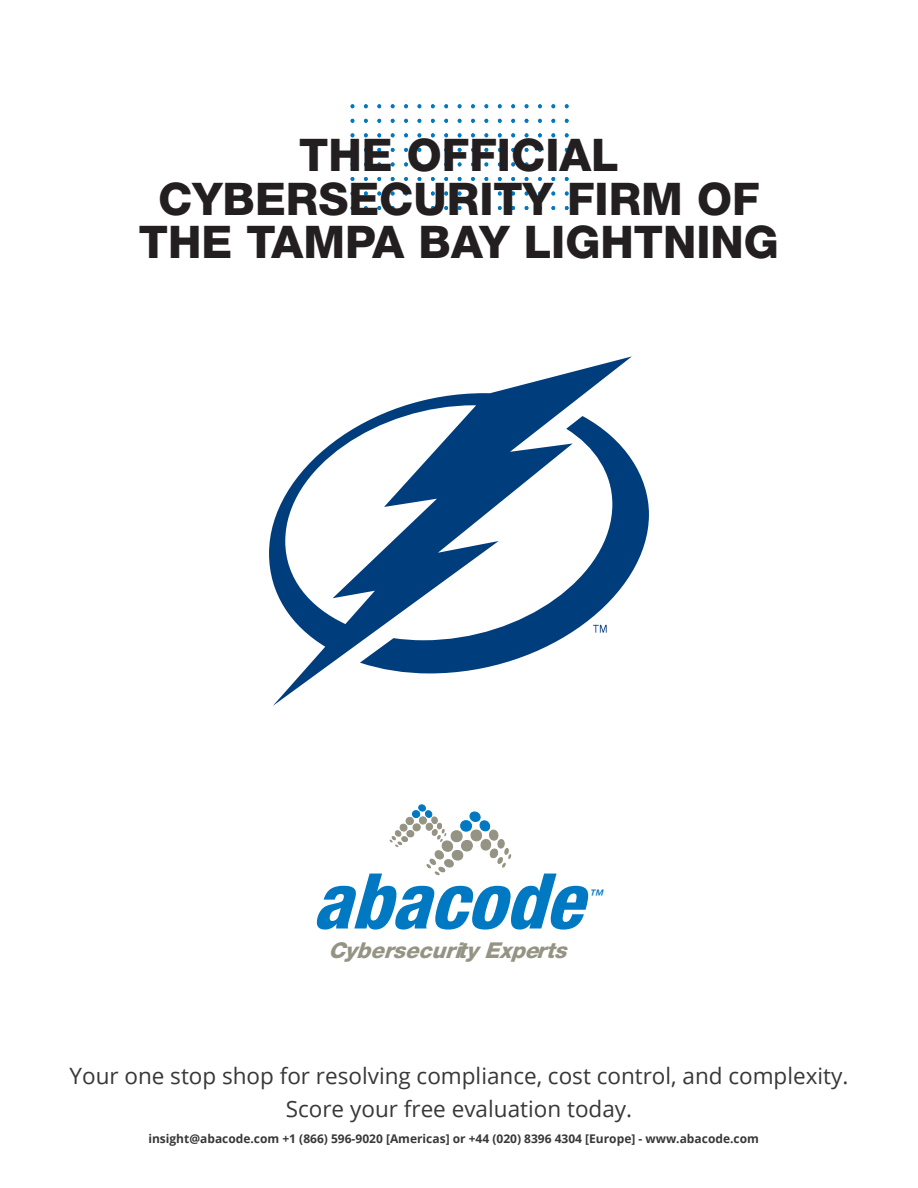
<style>
.page{position:relative;width:918px;height:1188px;background:#fff}
.page>*{position:absolute;margin:0;border:0;box-sizing:border-box;transform-origin:0 0}
.t1{font:italic 800 condensed 76.95px "Helvetica Neue LT Std";color:#0079c2}
.t2{font:800 45px/43.2px "Helvetica Neue LT Std";color:#231f20;text-align:center}
.t3{font:22.5px "Open Sans";color:#383839}
.t4{font:italic 800 21.9px "Helvetica Neue LT Std";color:#959383}
.t5{font:italic 500 condensed 14.7px "Helvetica Neue LT Std";color:#0079c2;scale:.95 1}
.t6{font:700 12px "Open Sans";color:#383839}
</style>
<div class="page">
<svg style="left:351px;top:104px;width:3px;height:4px"></svg>
<svg style="left:364px;top:104px;width:4px;height:4px"></svg>
<svg style="left:377px;top:104px;width:4px;height:4px"></svg>
<svg style="left:391px;top:104px;width:4px;height:4px"></svg>
<svg style="left:404px;top:104px;width:4px;height:4px"></svg>
<svg style="left:418px;top:104px;width:3px;height:4px"></svg>
<svg style="left:431px;top:104px;width:4px;height:4px"></svg>
<svg style="left:444px;top:104px;width:4px;height:4px"></svg>
<svg style="left:458px;top:104px;width:3px;height:4px"></svg>
<svg style="left:471px;top:104px;width:4px;height:4px"></svg>
<svg style="left:485px;top:104px;width:3px;height:4px"></svg>
<svg style="left:498px;top:104px;width:4px;height:4px"></svg>
<svg style="left:511px;top:104px;width:4px;height:4px"></svg>
<svg style="left:525px;top:104px;width:3px;height:4px"></svg>
<svg style="left:538px;top:104px;width:4px;height:4px"></svg>
<svg style="left:551px;top:104px;width:4px;height:4px"></svg>
<svg style="left:565px;top:104px;width:4px;height:4px"></svg>
<svg style="left:351px;top:119px;width:3px;height:4px"></svg>
<svg style="left:364px;top:119px;width:4px;height:4px"></svg>
<svg style="left:377px;top:119px;width:4px;height:4px"></svg>
<svg style="left:391px;top:119px;width:4px;height:4px"></svg>
<svg style="left:404px;top:119px;width:4px;height:4px"></svg>
<svg style="left:418px;top:119px;width:3px;height:4px"></svg>
<svg style="left:431px;top:119px;width:4px;height:4px"></svg>
<svg style="left:444px;top:119px;width:4px;height:4px"></svg>
<svg style="left:458px;top:119px;width:3px;height:4px"></svg>
<svg style="left:471px;top:119px;width:4px;height:4px"></svg>
<svg style="left:485px;top:119px;width:3px;height:4px"></svg>
<svg style="left:498px;top:119px;width:4px;height:4px"></svg>
<svg style="left:511px;top:119px;width:4px;height:4px"></svg>
<svg style="left:525px;top:119px;width:3px;height:4px"></svg>
<svg style="left:538px;top:119px;width:4px;height:4px"></svg>
<svg style="left:551px;top:119px;width:4px;height:4px"></svg>
<svg style="left:565px;top:119px;width:4px;height:4px"></svg>
<svg style="left:351px;top:133px;width:3px;height:4px"></svg>
<svg style="left:364px;top:133px;width:4px;height:4px"></svg>
<svg style="left:377px;top:133px;width:4px;height:4px"></svg>
<svg style="left:391px;top:133px;width:4px;height:4px"></svg>
<svg style="left:404px;top:133px;width:4px;height:4px"></svg>
<svg style="left:418px;top:133px;width:3px;height:4px"></svg>
<svg style="left:431px;top:133px;width:4px;height:4px"></svg>
<svg style="left:444px;top:133px;width:4px;height:4px"></svg>
<svg style="left:458px;top:133px;width:3px;height:4px"></svg>
<svg style="left:471px;top:133px;width:4px;height:4px"></svg>
<svg style="left:485px;top:133px;width:3px;height:4px"></svg>
<svg style="left:498px;top:133px;width:4px;height:4px"></svg>
<svg style="left:511px;top:133px;width:4px;height:4px"></svg>
<svg style="left:525px;top:133px;width:3px;height:4px"></svg>
<svg style="left:538px;top:133px;width:4px;height:4px"></svg>
<svg style="left:551px;top:133px;width:4px;height:4px"></svg>
<svg style="left:565px;top:133px;width:4px;height:4px"></svg>
<svg style="left:351px;top:148px;width:3px;height:4px"></svg>
<svg style="left:364px;top:148px;width:4px;height:4px"></svg>
<svg style="left:377px;top:148px;width:4px;height:4px"></svg>
<svg style="left:391px;top:148px;width:4px;height:4px"></svg>
<svg style="left:404px;top:148px;width:4px;height:4px"></svg>
<svg style="left:418px;top:148px;width:3px;height:4px"></svg>
<svg style="left:431px;top:148px;width:4px;height:4px"></svg>
<svg style="left:444px;top:148px;width:4px;height:4px"></svg>
<svg style="left:458px;top:148px;width:3px;height:4px"></svg>
<svg style="left:471px;top:148px;width:4px;height:4px"></svg>
<svg style="left:485px;top:148px;width:3px;height:4px"></svg>
<svg style="left:498px;top:148px;width:4px;height:4px"></svg>
<svg style="left:511px;top:148px;width:4px;height:4px"></svg>
<svg style="left:525px;top:148px;width:3px;height:4px"></svg>
<svg style="left:538px;top:148px;width:4px;height:4px"></svg>
<svg style="left:551px;top:148px;width:4px;height:4px"></svg>
<svg style="left:565px;top:148px;width:4px;height:4px"></svg>
<svg style="left:351px;top:162px;width:3px;height:4px"></svg>
<svg style="left:364px;top:162px;width:4px;height:4px"></svg>
<svg style="left:377px;top:162px;width:4px;height:4px"></svg>
<svg style="left:391px;top:162px;width:4px;height:4px"></svg>
<svg style="left:404px;top:162px;width:4px;height:4px"></svg>
<svg style="left:418px;top:162px;width:3px;height:4px"></svg>
<svg style="left:431px;top:162px;width:4px;height:4px"></svg>
<svg style="left:444px;top:162px;width:4px;height:4px"></svg>
<svg style="left:458px;top:162px;width:3px;height:4px"></svg>
<svg style="left:471px;top:162px;width:4px;height:4px"></svg>
<svg style="left:485px;top:162px;width:3px;height:4px"></svg>
<svg style="left:498px;top:162px;width:4px;height:4px"></svg>
<svg style="left:511px;top:162px;width:4px;height:4px"></svg>
<svg style="left:525px;top:162px;width:3px;height:4px"></svg>
<svg style="left:538px;top:162px;width:4px;height:4px"></svg>
<svg style="left:551px;top:162px;width:4px;height:4px"></svg>
<svg style="left:565px;top:162px;width:4px;height:4px"></svg>
<svg style="left:351px;top:177px;width:3px;height:4px"></svg>
<svg style="left:364px;top:177px;width:4px;height:4px"></svg>
<svg style="left:377px;top:177px;width:4px;height:4px"></svg>
<svg style="left:391px;top:177px;width:4px;height:4px"></svg>
<svg style="left:404px;top:177px;width:4px;height:4px"></svg>
<svg style="left:418px;top:177px;width:3px;height:4px"></svg>
<svg style="left:431px;top:177px;width:4px;height:4px"></svg>
<svg style="left:444px;top:177px;width:4px;height:4px"></svg>
<svg style="left:458px;top:177px;width:3px;height:4px"></svg>
<svg style="left:471px;top:177px;width:4px;height:4px"></svg>
<svg style="left:485px;top:177px;width:3px;height:4px"></svg>
<svg style="left:498px;top:177px;width:4px;height:4px"></svg>
<svg style="left:511px;top:177px;width:4px;height:4px"></svg>
<svg style="left:525px;top:177px;width:3px;height:4px"></svg>
<svg style="left:538px;top:177px;width:4px;height:4px"></svg>
<svg style="left:551px;top:177px;width:4px;height:4px"></svg>
<svg style="left:565px;top:177px;width:4px;height:4px"></svg>
<svg style="left:364px;top:192px;width:4px;height:3px"></svg>
<svg style="left:377px;top:192px;width:4px;height:3px"></svg>
<svg style="left:391px;top:192px;width:4px;height:3px"></svg>
<svg style="left:404px;top:192px;width:4px;height:3px"></svg>
<svg style="left:431px;top:192px;width:4px;height:3px"></svg>
<svg style="left:444px;top:192px;width:4px;height:3px"></svg>
<svg style="left:471px;top:192px;width:4px;height:3px"></svg>
<svg style="left:498px;top:192px;width:4px;height:3px"></svg>
<svg style="left:511px;top:192px;width:4px;height:3px"></svg>
<svg style="left:538px;top:192px;width:4px;height:3px"></svg>
<svg style="left:551px;top:192px;width:4px;height:3px"></svg>
<svg style="left:565px;top:192px;width:4px;height:3px"></svg>
<svg style="left:351px;top:206px;width:3px;height:4px"></svg>
<svg style="left:364px;top:206px;width:4px;height:4px"></svg>
<svg style="left:377px;top:206px;width:4px;height:4px"></svg>
<svg style="left:391px;top:206px;width:4px;height:4px"></svg>
<svg style="left:404px;top:206px;width:4px;height:4px"></svg>
<svg style="left:418px;top:206px;width:3px;height:4px"></svg>
<svg style="left:431px;top:206px;width:4px;height:4px"></svg>
<svg style="left:444px;top:206px;width:4px;height:4px"></svg>
<svg style="left:458px;top:206px;width:3px;height:4px"></svg>
<svg style="left:471px;top:206px;width:4px;height:4px"></svg>
<svg style="left:485px;top:206px;width:3px;height:4px"></svg>
<svg style="left:498px;top:206px;width:4px;height:4px"></svg>
<svg style="left:511px;top:206px;width:4px;height:4px"></svg>
<svg style="left:525px;top:206px;width:3px;height:4px"></svg>
<svg style="left:538px;top:206px;width:4px;height:4px"></svg>
<svg style="left:551px;top:206px;width:4px;height:4px"></svg>
<svg style="left:565px;top:206px;width:4px;height:4px"></svg>
<svg style="left:632px;top:460px;width:17px;height:112px;fill:#003d7d"></svg>
<svg style="left:269px;top:356px;width:363px;height:350px"></svg>
<svg style="left:593px;top:625px;width:14px;height:8px"></svg>
<svg style="left:389px;top:804px;width:122px;height:72px"></svg>
<p class="t2" style="left:139px;top:134px;width:642px">THE OFFICIAL<br>CYBERSECURITY FIRM OF<br>THE TAMPA BAY LIGHTNING</p>
<h1 class="t1" style="left:312px;top:853px;width:297px">abacode</h1>
<p class="t4" style="left:328px;top:937px;width:247px">CybersecurityExperts</p>
<p class="t5" style="left:588px;top:887px;width:21px">™</p>
<p class="t3" style="left:70px;top:1060px;width:780px">Your one stop shop for resolving compliance, cost control, and complexity.</p>
<p class="t3" style="left:286px;top:1093px;width:348px">Score your free evaluation today.</p>
<p class="t6" style="left:148px;top:1130px;width:612px">insight@abacode.com +1 (866) 596-9020 [Americas] or +44 (020) 8396 4304 [Europe] - www.abacode.com</p>
</div>
